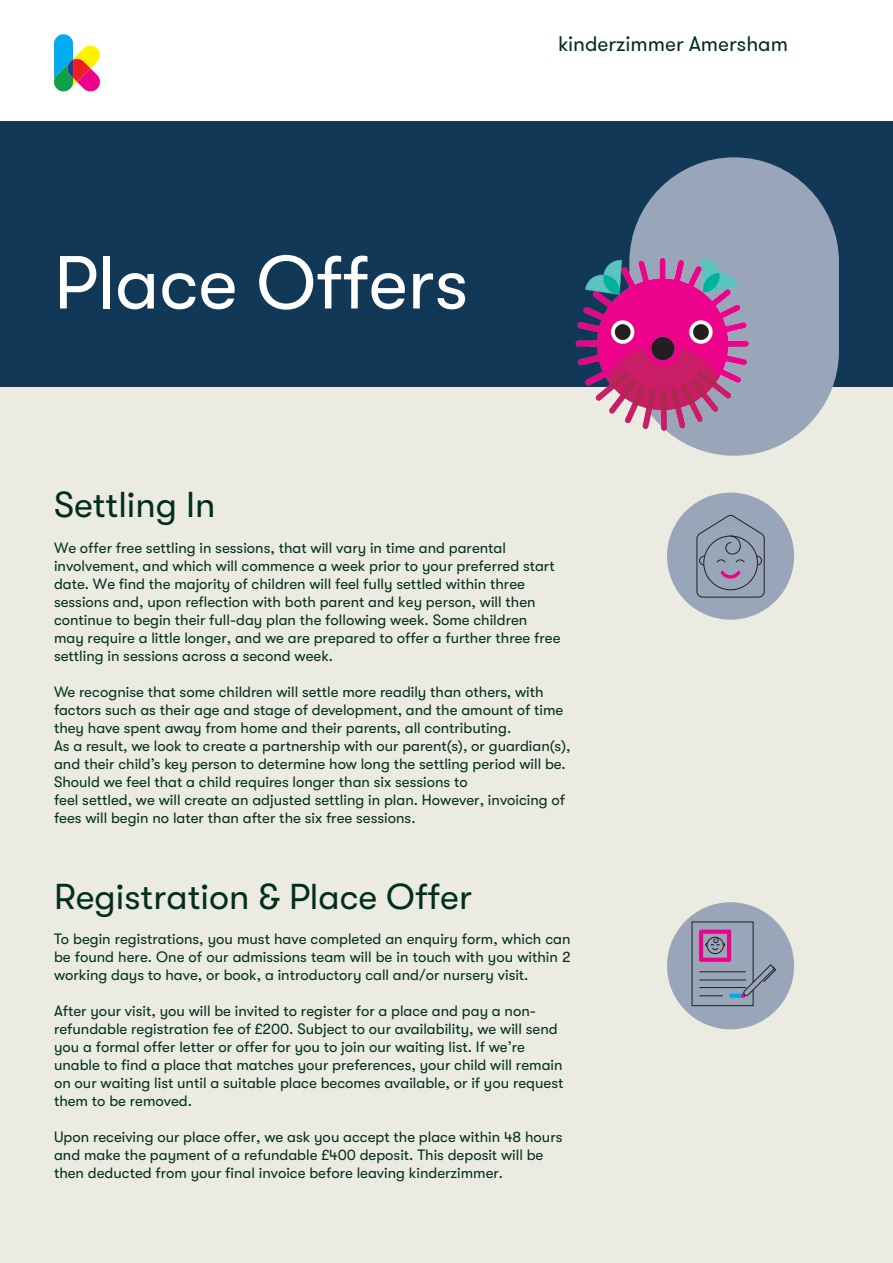
<style>
.page{position:relative;width:893px;height:1263px;background:#fff}
.page>*{position:absolute;margin:0;border:0;box-sizing:border-box;transform-origin:0 0}
.t1{font:74.85px "GT Walsheim";color:#fff}
.t2{font:36px "GT Walsheim";color:#012f1e}
.t3{font:21px "GT Walsheim Pro";color:#002d22}
.t4{font:15px/18px "GT Walsheim";color:#012f1e}
</style>
<div class="page">
<div style="left:0;top:387px;width:893px;height:876px;background:#ebebe2"></div>
<div style="left:0;top:121px;width:893px;height:266px;background:#113856"></div>
<svg style="left:54px;top:34px;width:46px;height:58px"></svg>
<div style="left:667px;top:493px;width:127px;height:127px;background:#99a5b8;border-radius:50%"></div>
<svg style="left:696px;top:515px;width:69px;height:83px"></svg>
<div style="left:667px;top:902px;width:127px;height:127px;background:#99a5b8;border-radius:50%"></div>
<svg style="left:691px;top:921px;width:85px;height:85px"></svg>
<div style="left:629px;top:157px;width:210px;height:299px;background:#99a5b8;border-radius:105px"></div>
<img style="left:575px;top:194px;width:264px;height:239px">
<p class="t1" style="left:54px;top:241px;width:416px">Place Offers</p>
<h3 class="t3" style="left:558px;top:31px;width:231px">kinderzimmer Amersham</h3>
<p class="t2" style="left:54px;top:485px;width:163px">Settling In</p>
<p class="t4" style="left:54px;top:539px;width:508px">We offer free settling in sessions, that will vary in time and parental involvement, and which will commence a week prior to your preferred start date. We find the majority of children will feel fully settled within three sessions and, upon reflection with both parent and key person, will then continue to begin their full-day plan the following week. Some children may require a little longer, and we are prepared to offer a further three free settling in sessions across a second week.</p>
<p class="t4" style="left:54px;top:683px;width:518px">We recognise that some children will settle more readily than others, with factors such as their age and stage of development, and the amount of time they have spent away from home and their parents, all contributing.<br>As a result, we look to create a partnership with our parent(s), or guardian(s), and their child’s key person to determine how long the settling period will be.<br>Should we feel that a child requires longer than six sessions to<br>feel settled, we will create an adjusted settling in plan. However, invoicing of fees will begin no later than after the six free sessions.</p>
<p class="t2" style="left:54px;top:877px;width:419px">Registration &amp; Place Offer</p>
<p class="t4" style="left:54px;top:930px;width:518px;text-align:justify">To begin registrations, you must have completed an enquiry form, which can be found here. One of our admissions team will be in touch with you within 2 working days to have, or book, a introductory call and/or nursery visit.</p>
<p class="t4" style="left:54px;top:1002px;width:511px">After your visit, you will be invited to register for a place and pay a non&shy;refundable registration fee of £200. Subject to our availability, we will send you a formal offer letter or offer for you to join our waiting list. If we’re unable to find a place that matches your preferences, your child will remain on our waiting list until a suitable place becomes available, or if you request them to be removed.</p>
<p class="t4" style="left:54px;top:1128px;width:510px">Upon receiving our place offer, we ask you accept the place within 48 hours and make the payment of a refundable £400 deposit. This deposit will be then deducted from your final invoice before leaving kinderzimmer.</p>
</div>
